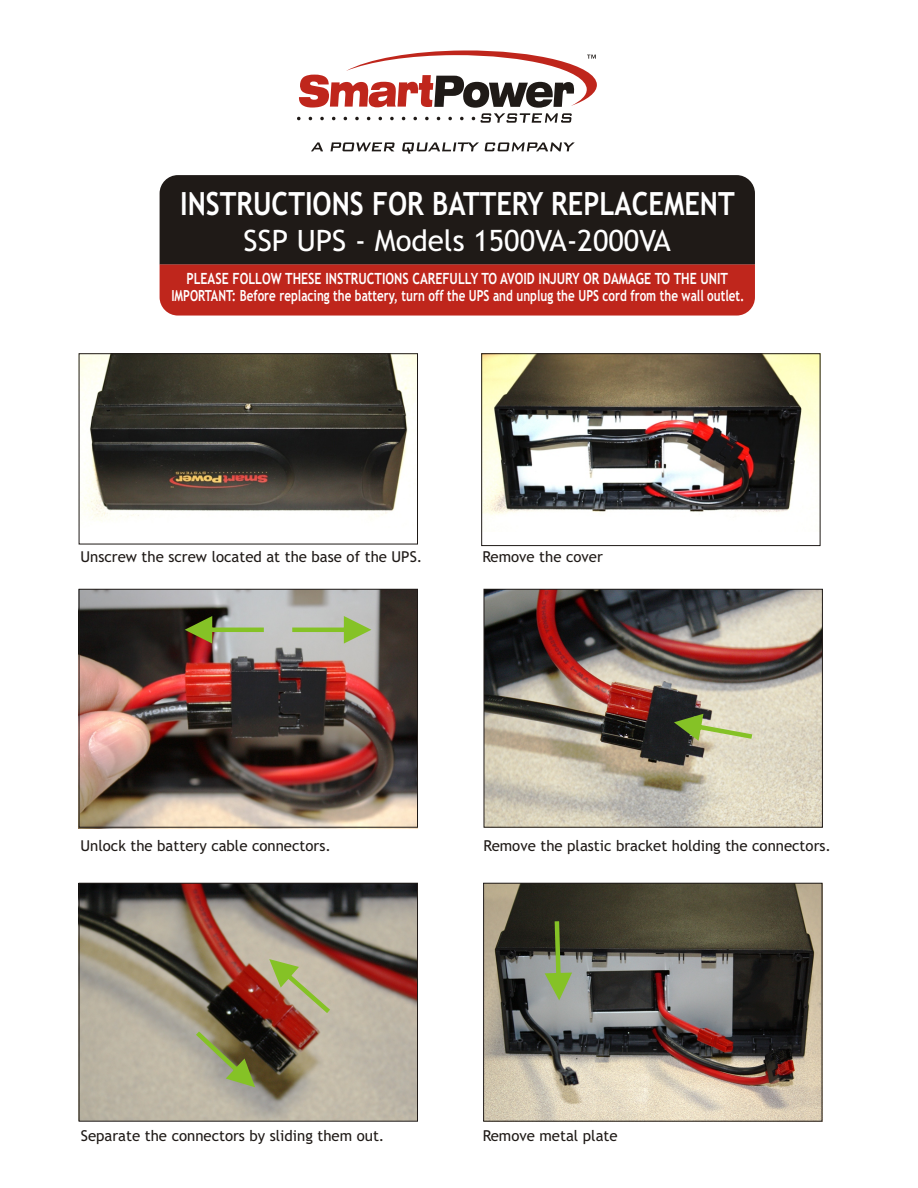
<style>
.page{position:relative;width:918px;height:1188px;background:#fff}
.page>*{position:absolute;margin:0;border:0;box-sizing:border-box;transform-origin:0 0}
.t1{font:700 32.1px "Trebuchet MS";color:#fff;scale:.85 1}
.t2{font:29.4px "Trebuchet MS";color:#fff}
.t3{font:700 15.45px "Trebuchet MS";color:#fff;scale:.8 1}
.t4{font:700 15.3px "Trebuchet MS";color:#fff;scale:.76 1}
.t5{font:15px "Trebuchet MS";color:#1f1a17}
</style>
<div class="page">
<img style="left:485px;top:885px;width:335px;height:235px">
<img style="left:81px;top:885px;width:335px;height:235px">
<img style="left:486px;top:591px;width:335px;height:235px">
<img style="left:81px;top:591px;width:335px;height:235px">
<img style="left:483px;top:355px;width:335px;height:161px">
<img style="left:81px;top:355px;width:335px;height:166px">
<div style="left:79px;top:353px;width:339px;height:191px;border:1px solid #1f1a17"></div>
<div style="left:79px;top:589px;width:339px;height:239px;border:1px solid #1f1a17"></div>
<div style="left:79px;top:883px;width:339px;height:239px;border:1px solid #1f1a17"></div>
<div style="left:483px;top:883px;width:339px;height:239px;border:1px solid #1f1a17"></div>
<div style="left:484px;top:589px;width:339px;height:239px;border:1px solid #1f1a17"></div>
<div style="left:481px;top:353px;width:339px;height:193px;border:1px solid #1f1a17"></div>
<svg style="left:292px;top:616px;width:79px;height:28px;background:#b2c397"></svg>
<svg style="left:674px;top:714px;width:78px;height:27px;background:#a4b27a"></svg>
<svg style="left:269px;top:959px;width:61px;height:54px;background:#b3a67a"></svg>
<svg style="left:545px;top:921px;width:27px;height:79px;background:#6e8051"></svg>
<svg style="left:196px;top:1032px;width:59px;height:55px;background:#878c5f"></svg>
<svg style="left:185px;top:616px;width:79px;height:28px;background:#929b71"></svg>
<svg style="left:297px;top:50px;width:300px;height:73px"></svg>
<svg style="left:311px;top:142px;width:264px;height:12px"></svg>
<div style="left:160px;top:264px;width:595px;height:52px;background:#bf261c"></div>
<div style="left:160px;top:175px;width:595px;height:89px;background:#1f1a17"></div>
<h1 class="t1" style="left:180px;top:191px;width:654px">INSTRUCTIONS FOR BATTERY REPLACEMENT</h1>
<h2 class="t2" style="left:244px;top:230px;width:429px">SSP UPS - Models 1500VA-2000VA</h2>
<p class="t3" style="left:187px;top:273px;width:679px">PLEASE FOLLOW THESE INSTRUCTIONS CAREFULLY TO AVOID INJURY OR DAMAGE TO THE UNIT</p>
<p class="t4" style="left:171px;top:290px;width:756px">IMPORTANT: Before replacing the battery, turn off the UPS and unplug the UPS cord from the wall outlet.</p>
<p class="t5" style="left:81px;top:551px;width:343px">Unscrew the screw located at the base of the UPS.</p>
<p class="t5" style="left:482px;top:551px;width:122px">Remove the cover</p>
<p class="t5" style="left:81px;top:840px;width:252px">Unlock the battery cable connectors.</p>
<p class="t5" style="left:484px;top:840px;width:349px">Remove the plastic bracket holding the connectors.</p>
<p class="t5" style="left:81px;top:1130px;width:305px">Separate the connectors by sliding them out.</p>
<p class="t5" style="left:483px;top:1130px;width:137px">Remove metal plate</p>
</div>
